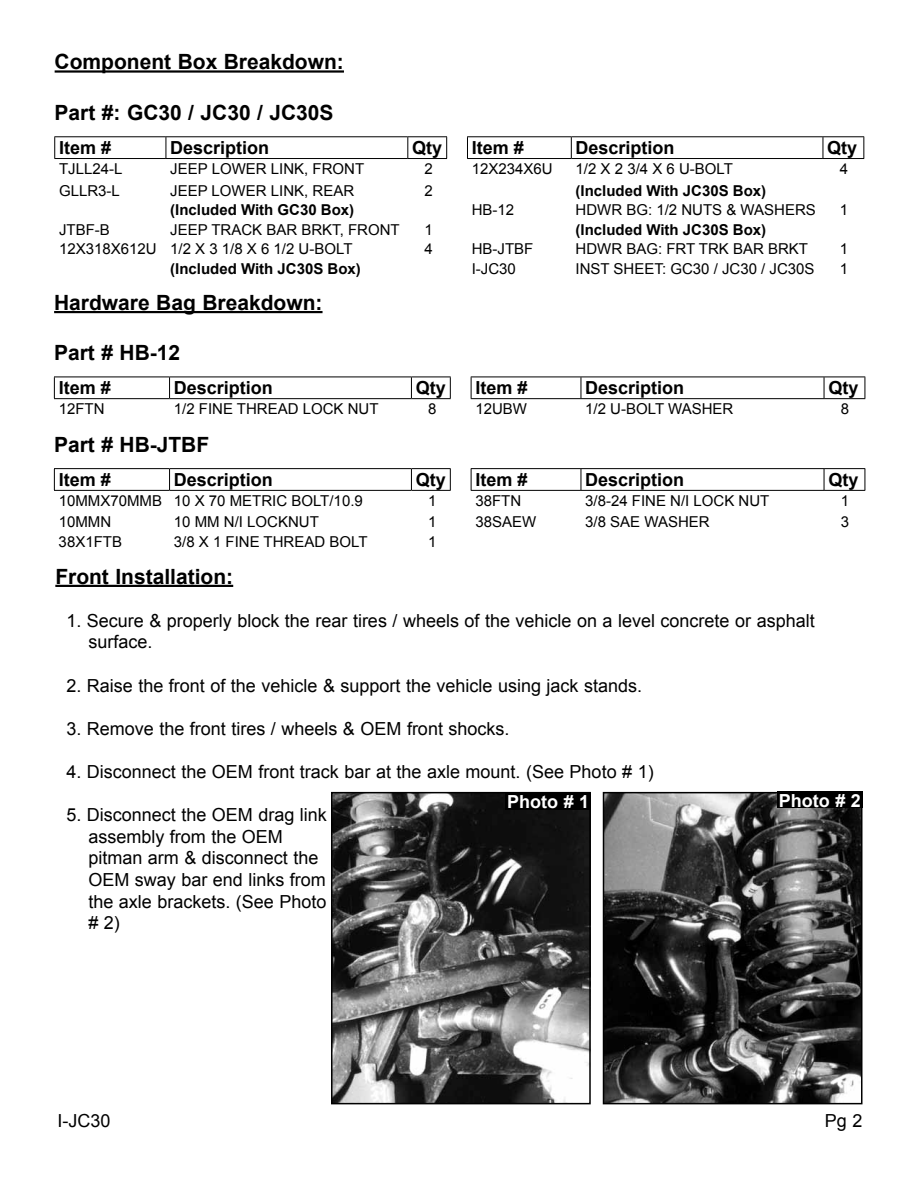
<style>
.page{position:relative;width:918px;height:1188px;background:#fff}
.page>*{position:absolute;margin:0;border:0;box-sizing:border-box;transform-origin:0 0}
.t1{font:700 21px "Arial";color:#000}
.t2{font:18px/21.6px "Arial";color:#000}
.t3{font:700 18px "Arial";color:#000}
.t4{font:700 18px "Arial";color:#fff}
.t5{font:15px "Arial";color:#000}
.t6{font:700 15px "Arial";color:#000}
</style>
<div class="page">
<hr style="left:55px;top:70px;width:289px;height:3px;background:#000">
<hr style="left:54px;top:468px;width:116px;height:1px;background:#000">
<svg style="left:54px;top:469px;width:1px;height:21px"></svg>
<hr style="left:170px;top:468px;width:241px;height:1px;background:#000">
<svg style="left:169px;top:469px;width:1px;height:21px"></svg>
<hr style="left:411px;top:468px;width:40px;height:1px;background:#000">
<svg style="left:411px;top:469px;width:1px;height:21px"></svg>
<svg style="left:450px;top:469px;width:1px;height:21px"></svg>
<hr style="left:54px;top:490px;width:116px;height:1px;background:#000">
<hr style="left:170px;top:490px;width:241px;height:1px;background:#000">
<hr style="left:411px;top:490px;width:40px;height:1px;background:#000">
<hr style="left:471px;top:468px;width:110px;height:1px;background:#000">
<svg style="left:471px;top:469px;width:1px;height:21px"></svg>
<hr style="left:581px;top:468px;width:243px;height:1px;background:#000">
<svg style="left:581px;top:469px;width:1px;height:21px"></svg>
<hr style="left:824px;top:468px;width:41px;height:1px;background:#000">
<svg style="left:824px;top:469px;width:1px;height:21px"></svg>
<svg style="left:865px;top:469px;width:1px;height:21px"></svg>
<hr style="left:471px;top:490px;width:110px;height:1px;background:#000">
<hr style="left:581px;top:490px;width:243px;height:1px;background:#000">
<hr style="left:824px;top:490px;width:41px;height:1px;background:#000">
<hr style="left:54px;top:136px;width:112px;height:1px;background:#000">
<svg style="left:54px;top:137px;width:1px;height:21px"></svg>
<hr style="left:166px;top:136px;width:242px;height:1px;background:#000">
<svg style="left:166px;top:137px;width:1px;height:21px"></svg>
<hr style="left:408px;top:136px;width:39px;height:1px;background:#000">
<svg style="left:407px;top:137px;width:1px;height:21px"></svg>
<svg style="left:446px;top:137px;width:1px;height:21px"></svg>
<hr style="left:54px;top:158px;width:112px;height:1px;background:#000">
<hr style="left:166px;top:158px;width:242px;height:1px;background:#000">
<hr style="left:408px;top:158px;width:39px;height:1px;background:#000">
<hr style="left:467px;top:136px;width:104px;height:1px;background:#000">
<svg style="left:467px;top:137px;width:1px;height:21px"></svg>
<hr style="left:571px;top:136px;width:252px;height:1px;background:#000">
<svg style="left:571px;top:137px;width:1px;height:21px"></svg>
<hr style="left:823px;top:136px;width:41px;height:1px;background:#000">
<svg style="left:823px;top:137px;width:1px;height:21px"></svg>
<svg style="left:863px;top:137px;width:1px;height:21px"></svg>
<hr style="left:467px;top:158px;width:104px;height:1px;background:#000">
<hr style="left:571px;top:158px;width:252px;height:1px;background:#000">
<hr style="left:823px;top:158px;width:41px;height:1px;background:#000">
<hr style="left:55px;top:585px;width:178px;height:2px;background:#000">
<hr style="left:54px;top:311px;width:269px;height:2px;background:#000">
<hr style="left:54px;top:377px;width:116px;height:1px;background:#000">
<svg style="left:54px;top:377px;width:1px;height:21px"></svg>
<hr style="left:170px;top:377px;width:241px;height:1px;background:#000">
<svg style="left:169px;top:377px;width:1px;height:21px"></svg>
<hr style="left:411px;top:377px;width:40px;height:1px;background:#000">
<svg style="left:411px;top:377px;width:1px;height:21px"></svg>
<svg style="left:450px;top:377px;width:1px;height:21px"></svg>
<hr style="left:54px;top:398px;width:116px;height:1px;background:#000">
<hr style="left:170px;top:398px;width:241px;height:1px;background:#000">
<hr style="left:411px;top:398px;width:40px;height:1px;background:#000">
<hr style="left:471px;top:377px;width:110px;height:1px;background:#000">
<svg style="left:471px;top:377px;width:1px;height:21px"></svg>
<hr style="left:581px;top:377px;width:243px;height:1px;background:#000">
<svg style="left:581px;top:377px;width:1px;height:21px"></svg>
<hr style="left:824px;top:377px;width:41px;height:1px;background:#000">
<svg style="left:824px;top:377px;width:1px;height:21px"></svg>
<svg style="left:865px;top:377px;width:1px;height:21px"></svg>
<hr style="left:471px;top:398px;width:110px;height:1px;background:#000">
<hr style="left:581px;top:398px;width:243px;height:1px;background:#000">
<hr style="left:824px;top:398px;width:41px;height:1px;background:#000">
<img style="left:334px;top:795px;width:254px;height:306px">
<div style="left:331px;top:792px;width:260px;height:312px;border:2px solid #000"></div>
<img style="left:606px;top:795px;width:253px;height:306px">
<div style="left:603px;top:792px;width:259px;height:312px;border:2px solid #000"></div>
<div style="left:777px;top:792px;width:85px;height:16px;background:#000"></div>
<div style="left:506px;top:793px;width:85px;height:17px;background:#000"></div>
<h1 class="t1" style="left:55px;top:48px;width:291px">Component Box Breakdown:</h1>
<h1 class="t1" style="left:55px;top:98px;width:280px">Part #: GC30 / JC30 / JC30S</h1>
<p class="t3" style="left:59px;top:136px;width:54px">Item #</p>
<p class="t3" style="left:170px;top:136px;width:101px">Description</p>
<p class="t3" style="left:412px;top:136px;width:32px">Qty</p>
<p class="t3" style="left:472px;top:136px;width:54px">Item #</p>
<p class="t3" style="left:576px;top:136px;width:101px">Description</p>
<p class="t3" style="left:827px;top:136px;width:32px">Qty</p>
<p class="t5" style="left:59px;top:159px;width:65px">TJLL24-L</p>
<p class="t5" style="left:170px;top:159px;width:195px">JEEP LOWER LINK, FRONT</p>
<p class="t5" style="left:425px;top:159px;width:10px">2</p>
<p class="t5" style="left:472px;top:159px;width:82px">12X234X6U</p>
<p class="t5" style="left:576px;top:159px;width:159px">1/2 X 2 3/4 X 6 U-BOLT</p>
<p class="t5" style="left:840px;top:159px;width:10px">4</p>
<p class="t5" style="left:59px;top:180px;width:62px">GLLR3-L</p>
<p class="t5" style="left:170px;top:180px;width:185px">JEEP LOWER LINK, REAR</p>
<p class="t5" style="left:425px;top:180px;width:10px">2</p>
<p class="t6" style="left:576px;top:180px;width:192px">(Included With JC30S Box)</p>
<p class="t6" style="left:170px;top:200px;width:186px">(Included With GC30 Box)</p>
<p class="t5" style="left:472px;top:200px;width:44px">HB-12</p>
<p class="t5" style="left:576px;top:200px;width:242px">HDWR BG: 1/2 NUTS &amp; WASHERS</p>
<p class="t5" style="left:840px;top:200px;width:10px">1</p>
<p class="t5" style="left:59px;top:220px;width:52px">JTBF-B</p>
<p class="t5" style="left:170px;top:220px;width:231px">JEEP TRACK BAR BRKT, FRONT</p>
<p class="t5" style="left:425px;top:220px;width:10px">1</p>
<p class="t6" style="left:576px;top:219px;width:192px">(Included With JC30S Box)</p>
<p class="t5" style="left:59px;top:239px;width:295px">12X318X612U 1/2 X 3 1/8 X 6 1/2 U-BOLT</p>
<p class="t5" style="left:425px;top:239px;width:10px">4</p>
<p class="t5" style="left:472px;top:239px;width:63px">HB-JTBF</p>
<p class="t5" style="left:576px;top:239px;width:234px">HDWR BAG: FRT TRK BAR BRKT</p>
<p class="t5" style="left:840px;top:239px;width:10px">1</p>
<p class="t6" style="left:170px;top:258px;width:192px">(Included With JC30S Box)</p>
<p class="t5" style="left:472px;top:259px;width:46px">I-JC30</p>
<p class="t5" style="left:576px;top:259px;width:240px">INST SHEET: GC30 / JC30 / JC30S</p>
<p class="t5" style="left:840px;top:259px;width:10px">1</p>
<h1 class="t1" style="left:54px;top:288px;width:270px">Hardware Bag Breakdown:</h1>
<h1 class="t1" style="left:54px;top:339px;width:128px">Part # HB-12</h1>
<p class="t3" style="left:59px;top:376px;width:54px">Item #</p>
<p class="t3" style="left:174px;top:376px;width:101px">Description</p>
<p class="t3" style="left:416px;top:376px;width:32px">Qty</p>
<p class="t3" style="left:475px;top:376px;width:54px">Item #</p>
<p class="t3" style="left:585px;top:376px;width:101px">Description</p>
<p class="t3" style="left:828px;top:376px;width:32px">Qty</p>
<p class="t5" style="left:59px;top:399px;width:47px">12FTN</p>
<p class="t5" style="left:174px;top:399px;width:206px">1/2 FINE THREAD LOCK NUT</p>
<p class="t5" style="left:428px;top:399px;width:10px">8</p>
<p class="t5" style="left:475px;top:399px;width:53px">12UBW</p>
<p class="t5" style="left:585px;top:399px;width:150px">1/2 U-BOLT WASHER</p>
<p class="t5" style="left:841px;top:399px;width:10px">8</p>
<h1 class="t1" style="left:54px;top:431px;width:157px">Part # HB-JTBF</h1>
<p class="t3" style="left:59px;top:468px;width:54px">Item #</p>
<p class="t3" style="left:174px;top:468px;width:101px">Description</p>
<p class="t3" style="left:416px;top:468px;width:32px">Qty</p>
<p class="t3" style="left:475px;top:468px;width:54px">Item #</p>
<p class="t3" style="left:585px;top:468px;width:101px">Description</p>
<p class="t3" style="left:828px;top:468px;width:32px">Qty</p>
<p class="t5" style="left:59px;top:491px;width:306px">10MMX70MMB 10 X 70 METRIC BOLT/10.9</p>
<p class="t5" style="left:428px;top:491px;width:10px">1</p>
<p class="t5" style="left:475px;top:491px;width:47px">38FTN</p>
<p class="t5" style="left:585px;top:491px;width:186px">3/8-24 FINE N/I LOCK NUT</p>
<p class="t5" style="left:841px;top:491px;width:10px">1</p>
<p class="t5" style="left:59px;top:512px;width:54px">10MMN</p>
<p class="t5" style="left:174px;top:512px;width:147px">10 MM N/I LOCKNUT</p>
<p class="t5" style="left:428px;top:512px;width:10px">1</p>
<p class="t5" style="left:475px;top:512px;width:62px">38SAEW</p>
<p class="t5" style="left:585px;top:512px;width:126px">3/8 SAE WASHER</p>
<p class="t5" style="left:841px;top:512px;width:10px">3</p>
<p class="t5" style="left:59px;top:532px;width:65px">38X1FTB</p>
<p class="t5" style="left:174px;top:532px;width:195px">3/8 X 1 FINE THREAD BOLT</p>
<p class="t5" style="left:428px;top:532px;width:10px">1</p>
<h1 class="t1" style="left:55px;top:562px;width:179px">Front Installation:</h1>
<p class="t2" style="left:88px;top:610px;width:728px;text-indent:-22px">1. Secure &amp; properly block the rear tires / wheels of the vehicle on a level concrete or asphalt surface.</p>
<p class="t2" style="left:66px;top:675px;width:577px">2. Raise the front of the vehicle &amp; support the vehicle using jack stands.</p>
<p class="t2" style="left:66px;top:718px;width:445px">3. Remove the front tires / wheels &amp; OEM front shocks.</p>
<p class="t2" style="left:66px;top:761px;width:589px">4. Disconnect the OEM front track bar at the axle mount. (See Photo # 1)</p>
<p class="t2" style="left:88px;top:804px;width:240px;text-indent:-22px">5. Disconnect the OEM drag link assembly from the OEM pitman arm &amp; disconnect the<br>OEM sway bar end links from the axle brackets. (See Photo # 2)</p>
<p class="t4" style="left:507px;top:790px;width:84px">Photo # 1</p>
<p class="t4" style="left:779px;top:788px;width:84px">Photo # 2</p>
<p class="t2" style="left:57px;top:1110px;width:55px">I-JC30</p>
<p class="t2" style="left:825px;top:1110px;width:39px">Pg 2</p>
</div>
